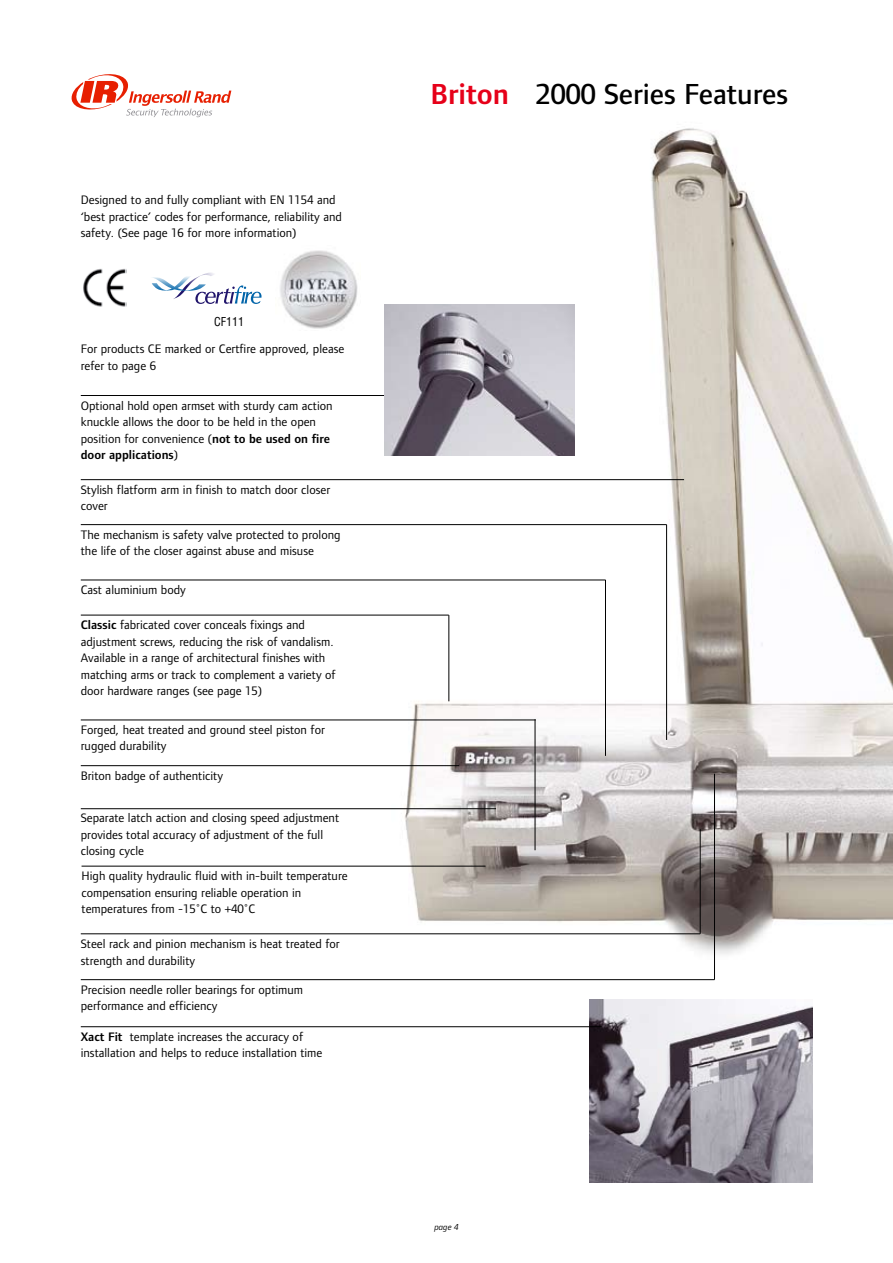
<style>
.page{position:relative;width:893px;height:1263px;background:#fff}
.page>*{position:absolute;margin:0;border:0;box-sizing:border-box;transform-origin:0 0}
.t1{font:500 30px "Foundry Form Sans";color:#000}
.t2{font:12.75px/16.5px "Foundry Form Sans";color:#000}
.t3{font:condensed 12px "Helvetica";color:#000}
.t4{font:italic 9px "Foundry Form Sans";color:#000}
.s1{font-weight:600}
.s2{font-weight:600;color:#e60019}
</style>
<div class="page">
<svg style="left:72px;top:74px;width:159px;height:43px"></svg>
<img style="left:392px;top:128px;width:501px;height:853px">
<hr style="left:666px;top:525px;width:1px;height:215px;background:#000">
<hr style="left:449px;top:615px;width:1px;height:86px;background:#000">
<hr style="left:81px;top:933px;width:619px;height:1px;background:#000">
<hr style="left:81px;top:808px;width:415px;height:1px;background:#000">
<hr style="left:81px;top:615px;width:368px;height:1px;background:#000">
<hr style="left:81px;top:720px;width:455px;height:1px;background:#000">
<hr style="left:81px;top:524px;width:586px;height:1px;background:#000">
<hr style="left:81px;top:580px;width:524px;height:1px;background:#000">
<hr style="left:81px;top:395px;width:323px;height:1px;background:#000">
<hr style="left:535px;top:719px;width:1px;height:131px;background:#000">
<hr style="left:81px;top:979px;width:633px;height:1px;background:#000">
<hr style="left:700px;top:829px;width:1px;height:105px;background:#000">
<hr style="left:714px;top:774px;width:1px;height:206px;background:#000">
<img style="left:590px;top:999px;width:222px;height:183px">
<hr style="left:81px;top:1026px;width:521px;height:1px;background:#000">
<hr style="left:82px;top:866px;width:404px;height:1px;background:#000">
<img style="left:280px;top:250px;width:78px;height:79px">
<hr style="left:605px;top:580px;width:1px;height:176px;background:#000">
<img style="left:83px;top:268px;width:44px;height:39px">
<svg style="left:152px;top:272px;width:109px;height:32px"></svg>
<hr style="left:81px;top:479px;width:603px;height:1px;background:#000">
<hr style="left:81px;top:765px;width:378px;height:1px;background:#000">
<img style="left:384px;top:305px;width:190px;height:150px">
<p class="t2" style="left:81px;top:191px;width:263px">Designed to and fully compliant with EN 1154 and ‘best practice’ codes for performance, reliability and safety. (See page 16 for more information)</p>
<p class="t3" style="left:214px;top:314px;width:31px">CF111</p>
<p class="t2" style="left:81px;top:341px;width:265px">For products CE marked or Certfire approved, please refer to page 6</p>
<p class="t2" style="left:81px;top:397px;width:253px">Optional hold open armset with sturdy cam action knuckle allows the door to be held in the open position for convenience (<span class="s1">not to be used on fire door applications</span>)</p>
<p class="t2" style="left:81px;top:481px;width:251px">Stylish flatform arm in finish to match door closer cover</p>
<p class="t2" style="left:81px;top:526px;width:261px">The mechanism is safety valve protected to prolong the life of the closer against abuse and misuse</p>
<p class="t2" style="left:81px;top:582px;width:107px">Cast aluminium body</p>
<p class="t2" style="left:81px;top:617px;width:256px"><span class="s1">Classic</span> fabricated cover conceals fixings and adjustment screws, reducing the risk of vandalism.<br>Available in a range of architectural finishes with matching arms or track to complement a variety of door hardware ranges (see page 15)</p>
<p class="t2" style="left:81px;top:721px;width:246px">Forged, heat treated and ground steel piston for rugged durability</p>
<p class="t2" style="left:81px;top:767px;width:144px">Briton badge of authenticity</p>
<p class="t2" style="left:81px;top:810px;width:260px">Separate latch action and closing speed adjustment provides total accuracy of adjustment of the full closing cycle</p>
<p class="t2" style="left:82px;top:868px;width:268px">High quality hydraulic fluid with in-built temperature compensation ensuring reliable operation in temperatures from -15˚C to +40˚C</p>
<p class="t2" style="left:81px;top:935px;width:260px">Steel rack and pinion mechanism is heat treated for strength and durability</p>
<p class="t2" style="left:81px;top:981px;width:224px">Precision needle roller bearings for optimum performance and efficiency</p>
<p class="t2" style="left:81px;top:1028px;width:243px"><span class="s1">Xact Fit</span> template increases the accuracy of installation and helps to reduce installation time</p>
<h1 class="t1" style="left:431px;top:77px;width:359px"><span class="s2">Briton</span> 2000 Series Features</h1>
<p class="t4" style="left:434px;top:1221px;width:26px">page 4</p>
</div>
